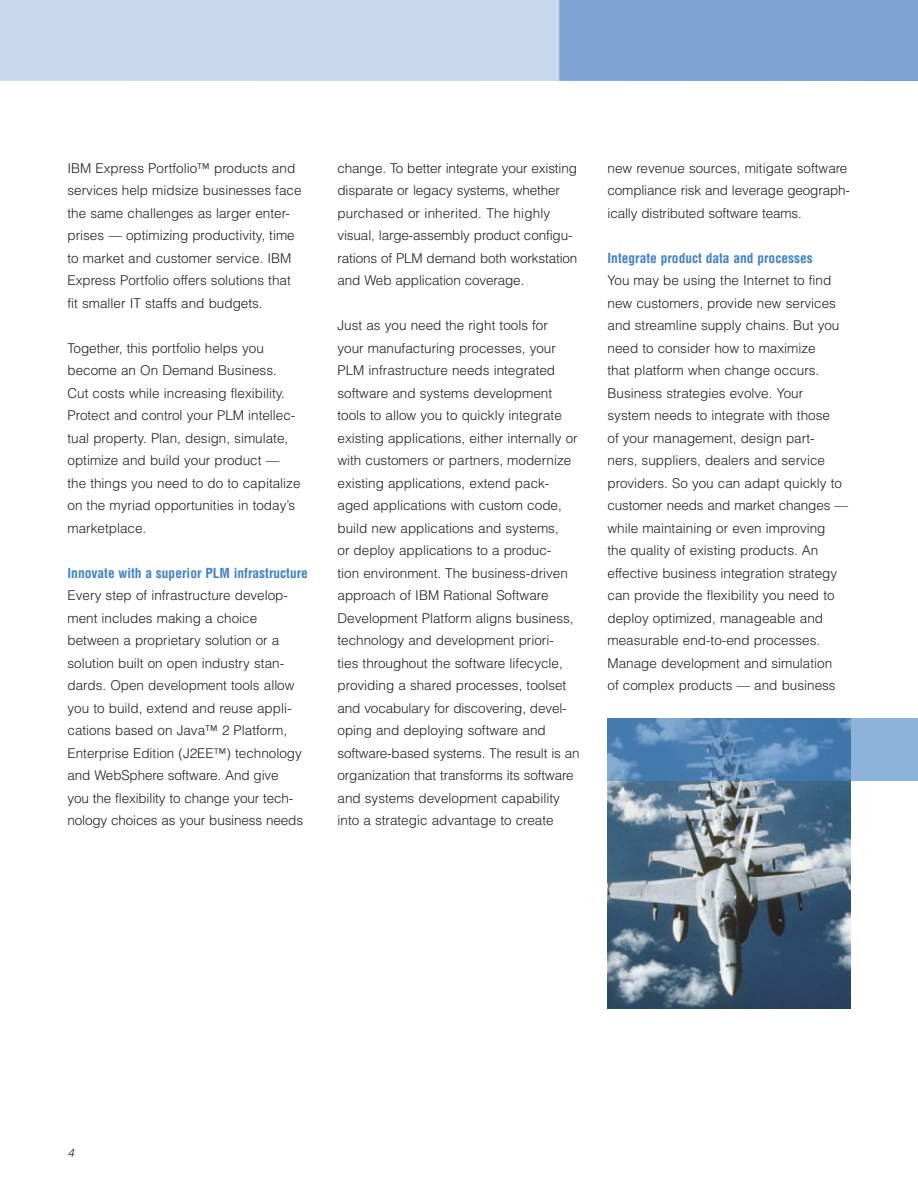
<style>
.page{position:relative;width:918px;height:1188px;background:#fff}
.page>*{position:absolute;margin:0;border:0;box-sizing:border-box;transform-origin:0 0}
.Body_1{font:300 13.5px/22.5px "Helvetica";color:#231f20}
.Sub_1_A_Blue{font:700 condensed 13.5px "Helvetica";color:#4181c3}
.t1{font:italic 300 12px "Helvetica";color:#231f20}
</style>
<div class="page">
<div style="left:0;top:0;width:918px;height:81px;background:#c6d9ed"></div>
<div style="left:559px;top:0;width:359px;height:81px;background:#7ba2d0"></div>
<img style="left:608px;top:781px;width:242px;height:227px">
<svg style="left:607px;top:718px;width:311px;height:63px"></svg>
<p class="Body_1" style="left:68px;top:157px;width:236px">IBM Express Portfolio™ products and services help midsize businesses face the same challenges as larger enter&shy;prises — optimizing productivity, time to market and customer service. IBM Express Portfolio offers solutions that fit smaller IT staffs and budgets.</p>
<p class="Body_1" style="left:68px;top:337px;width:235px">Together, this portfolio helps you become an On Demand Business.<br>Cut costs while increasing flexibility.<br>Protect and control your PLM intellec&shy;tual property. Plan, design, simulate, optimize and build your product — the things you need to do to capitalize on the myriad opportunities in today’s marketplace.</p>
<p class="Sub_1_A_Blue" style="left:68px;top:564px;width:242px">Innovate with a superior PLM infrastructure</p>
<p class="Body_1" style="left:68px;top:584px;width:237px">Every step of infrastructure develop&shy;ment includes making a choice between a proprietary solution or a solution built on open industry stan&shy;dards. Open development tools allow you to build, extend and reuse appli&shy;cations based on Java™ 2 Platform, Enterprise Edition (J2EE™) technology and WebSphere software. And give you the flexibility to change your tech&shy;nology choices as your business needs</p>
<p class="Body_1" style="left:338px;top:157px;width:241px">change. To better integrate your existing disparate or legacy systems, whether purchased or inherited. The highly visual, large-assembly product configu&shy;rations of PLM demand both workstation and Web application coverage.</p>
<p class="Body_1" style="left:338px;top:314px;width:244px">Just as you need the right tools for<br>your manufacturing processes, your PLM infrastructure needs integrated software and systems development tools to allow you to quickly integrate existing applications, either internally or with customers or partners, modernize existing applications, extend pack&shy;aged applications with custom code, build new applications and systems,<br>or deploy applications to a produc-<br>tion environment. The business-driven approach of IBM Rational Software Development Platform aligns business, technology and development priori-<br>ties throughout the software lifecycle, providing a shared processes, toolset and vocabulary for discovering, devel&shy;oping and deploying software and software-based systems. The result is an organization that transforms its software and systems development capability into a strategic advantage to create</p>
<p class="Body_1" style="left:608px;top:157px;width:244px">new revenue sources, mitigate software compliance risk and leverage geograph&shy;ically distributed software teams.</p>
<p class="Sub_1_A_Blue" style="left:608px;top:249px;width:207px">Integrate product data and processes</p>
<p class="Body_1" style="left:608px;top:269px;width:242px">You may be using the Internet to find new customers, provide new services and streamline supply chains. But you need to consider how to maximize<br>that platform when change occurs.<br>Business strategies evolve. Your system needs to integrate with those<br>of your management, design part&shy;ners, suppliers, dealers and service providers. So you can adapt quickly to customer needs and market changes — while maintaining or even improving<br>the quality of existing products. An effective business integration strategy can provide the flexibility you need to deploy optimized, manageable and measurable end-to-end processes.<br>Manage development and simulation<br>of complex products — and business</p>
<p class="t1" style="left:68px;top:1145px;width:8px">4</p>
</div>
